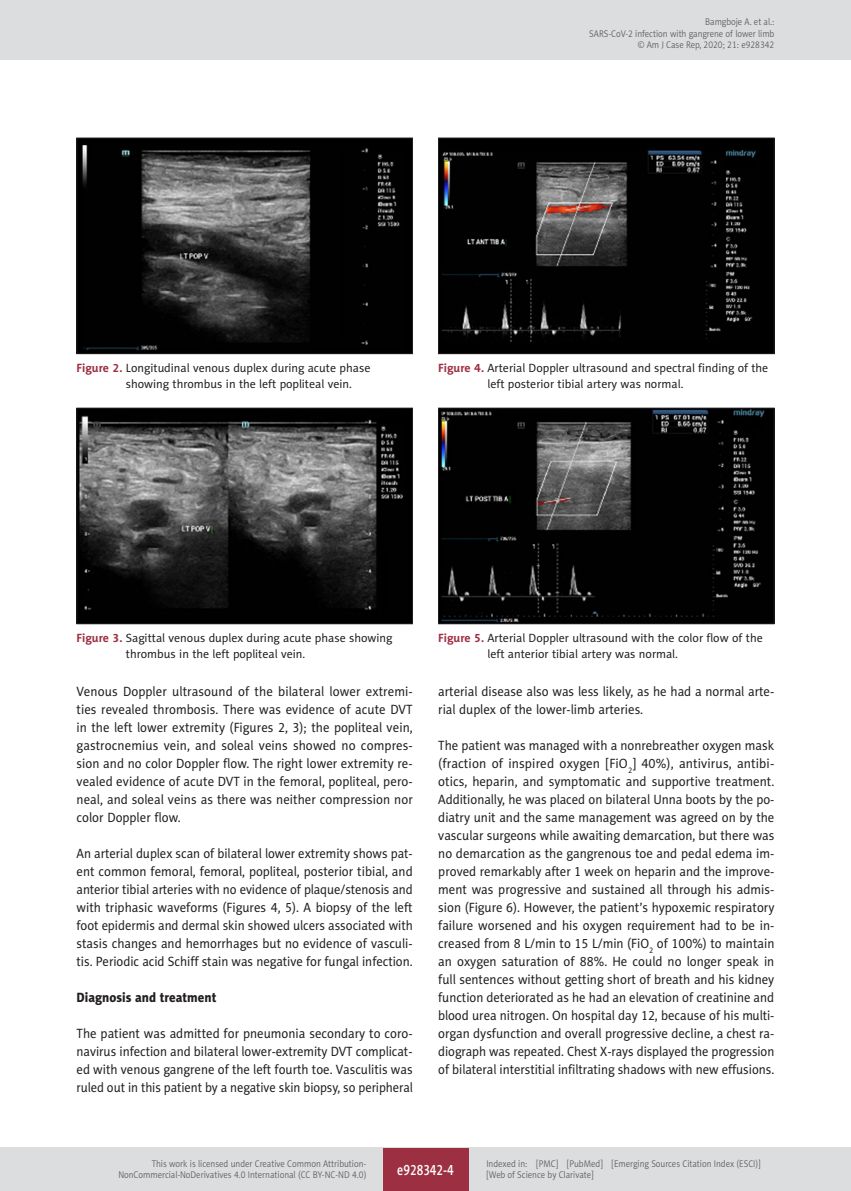
<style>
.page{position:relative;width:851px;height:1191px;background:#fff}
.page>*{position:absolute;margin:0;border:0;box-sizing:border-box;transform-origin:0 0}
.t1{font:15px "Naomi Sans EFN Medium";color:#fff;scale:.8 1}
.AJCR_Body{font:13.5px/18px "Naomi Sans EFN";color:#231f20;text-align:justify;scale:.95 1}
.AJCR_Body-2{font:13.5px/18px "Naomi Sans EFN";color:#231f20;text-align:justify;scale:.94 1}
.AJCR_Body-3{font:13.5px/18px "Naomi Sans EFN";color:#231f20;text-align:justify;scale:.96 1}
.AJCR_Headline_2{font:13.5px "Naomi Sans EFN Heavy";color:#231f20;scale:.95 1}
.AJCR_Rycina_tytul{font:12px/15.8px "Naomi Sans EFN";color:#231f20}
.t2{font:9.75px/11.2px "Naomi Sans EFN Light";color:#57585a;text-align:right;scale:.9 1}
.s1{font-weight:700;color:#9d2f42}
</style>
<div class="page">
<img style="left:79px;top:140px;width:331px;height:212px">
<div style="left:77px;top:138px;width:335px;height:216px;border:1px solid #231f20"></div>
<img style="left:440px;top:140px;width:332px;height:212px">
<div style="left:438px;top:138px;width:336px;height:216px;border:1px solid #231f20"></div>
<img style="left:440px;top:410px;width:332px;height:212px">
<div style="left:438px;top:408px;width:336px;height:216px;border:1px solid #231f20"></div>
<img style="left:79px;top:410px;width:331px;height:212px">
<div style="left:77px;top:408px;width:335px;height:216px;border:1px solid #231f20"></div>
<div style="left:0;top:0;width:850px;height:60px;background:#dcdddf"></div>
<hr style="left:850px;top:0;width:1px;height:60px;background:#dcdddf">
<div style="left:0;top:1148px;width:850px;height:43px;background:#dcdddf"></div>
<div style="left:383px;top:1147px;width:85px;height:43px;background:#9d2f42"></div>
<p class="t2" style="left:589px;top:16px;width:207px">Bamgboje A. et al.:<br>SARS-CoV-2 infection with gangrene of lower limb © Am J Case Rep, 2020; 21: e928342</p>
<p class="AJCR_Rycina_tytul" style="left:126px;top:360px;width:246px;text-indent:-49px"><span class="s1">Figure 2.</span> Longitudinal venous duplex during acute phase showing thrombus in the left popliteal vein.</p>
<p class="AJCR_Rycina_tytul" style="left:487px;top:360px;width:282px;text-indent:-49px"><span class="s1">Figure 4.</span> Arterial Doppler ultrasound and spectral finding of the left posterior tibial artery was normal.</p>
<p class="AJCR_Rycina_tytul" style="left:126px;top:630px;width:268px;text-indent:-49px"><span class="s1">Figure 3.</span> Sagittal venous duplex during acute phase showing thrombus in the left popliteal vein.</p>
<p class="AJCR_Body-3" style="left:77px;top:682px;width:351px">Venous Doppler ultrasound of the bilateral lower extremi&shy;ties revealed thrombosis. There was evidence of acute DVT in the left lower extremity (Figures 2, 3); the popliteal vein, gastrocnemius vein, and soleal veins showed no compres&shy;sion and no color Doppler flow. The right lower extremity re&shy;vealed evidence of acute DVT in the femoral, popliteal, pero&shy;neal, and soleal veins as there was neither compression nor color Doppler flow.</p>
<p class="AJCR_Body-2" style="left:77px;top:844px;width:359px">An arterial duplex scan of bilateral lower extremity shows pat&shy;ent common femoral, femoral, popliteal, posterior tibial, and anterior tibial arteries with no evidence of plaque/stenosis and with triphasic waveforms (Figures 4, 5). A biopsy of the left foot epidermis and dermal skin showed ulcers associated with stasis changes and hemorrhages but no evidence of vasculi&shy;tis. Periodic acid Schiff stain was negative for fungal infection.</p>
<p class="AJCR_Headline_2" style="left:77px;top:989px;width:149px">Diagnosis and treatment</p>
<p class="AJCR_Body" style="left:77px;top:1024px;width:355px">The patient was admitted for pneumonia secondary to coro&shy;navirus infection and bilateral lower-extremity DVT complicat&shy;ed with venous gangrene of the left fourth toe. Vasculitis was ruled out in this patient by a negative skin biopsy, so peripheral</p>
<p class="AJCR_Rycina_tytul" style="left:487px;top:630px;width:277px;text-indent:-49px"><span class="s1">Figure 5.</span> Arterial Doppler ultrasound with the color flow of the left anterior tibial artery was normal.</p>
<p class="AJCR_Body" style="left:438px;top:682px;width:355px">arterial disease also was less likely, as he had a normal arte&shy;rial duplex of the lower-limb arteries.</p>
<p class="AJCR_Body" style="left:438px;top:736px;width:355px">The patient was managed with a nonrebreather oxygen mask (fraction of inspired oxygen [FiO<sub>2</sub>] 40%), antivirus, antibi&shy;otics, heparin, and symptomatic and supportive treatment.<br>Additionally, he was placed on bilateral Unna boots by the po&shy;diatry unit and the same management was agreed on by the vascular surgeons while awaiting demarcation, but there was no demarcation as the gangrenous toe and pedal edema im&shy;proved remarkably after 1 week on heparin and the improve&shy;ment was progressive and sustained all through his admis&shy;sion (Figure 6). However, the patient’s hypoxemic respiratory failure worsened and his oxygen requirement had to be in&shy;creased from 8 L/min to 15 L/min (FiO<sub>2</sub> of 100%) to maintain an oxygen saturation of 88%. He could no longer speak in full sentences without getting short of breath and his kidney function deteriorated as he had an elevation of creatinine and blood urea nitrogen. On hospital day 12, because of his multi&shy;organ dysfunction and overall progressive decline, a chest ra&shy;diograph was repeated. Chest X-rays displayed the progression of bilateral interstitial infiltrating shadows with new effusions.</p>
<p class="t2" style="left:118px;top:1158px;width:277px">This work is licensed under Creative Common Attribution-<br>NonCommercial-NoDerivatives 4.0 International (CC BY-NC-ND 4.0)</p>
<p class="t1" style="left:397px;top:1160px;width:72px">e928342-4</p>
<p class="t2" style="left:486px;top:1158px;width:306px;text-align:left">Indexed in: [PMC] [PubMed] [Emerging Sources Citation Index (ESCI)] [Web of Science by Clarivate]</p>
</div>
